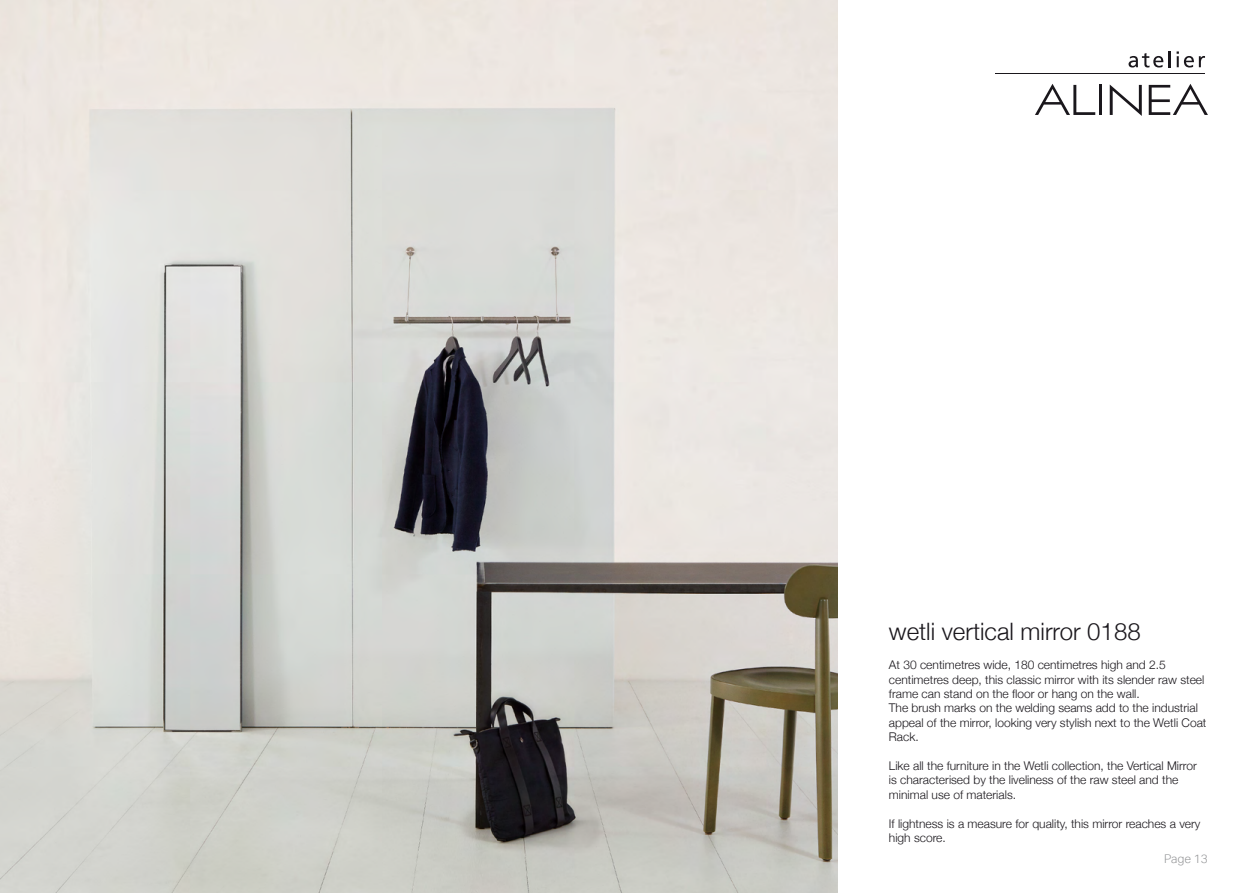
<style>
.page{position:relative;width:1259px;height:893px;background:#fff}
.page>*{position:absolute;margin:0;border:0;box-sizing:border-box;transform-origin:0 0}
.t1{font:300 24px "Helvetica Neue";color:#1a171c}
.t2{font:300 12px/14.4px "Helvetica Neue";color:#1a171c}
.t3{font:300 12px "Aktiv Grotesk";color:#929395}
</style>
<div class="page">
<img style="left:0;top:0;width:838px;height:893px">
<hr style="left:1099px;top:85px;width:3px;height:30px;background:#1a171c">
<svg style="left:1109px;top:84px;width:32px;height:31px"></svg>
<svg style="left:1035px;top:84px;width:60px;height:31px"></svg>
<svg style="left:1148px;top:84px;width:60px;height:31px"></svg>
<svg style="left:1128px;top:51px;width:42px;height:17px"></svg>
<svg style="left:1176px;top:51px;width:29px;height:17px"></svg>
<hr style="left:995px;top:73px;width:210px;height:1px;background:#1a171c">
<h1 class="t1" style="left:889px;top:612px;width:253px">wetli vertical mirror 0188</h1>
<p class="t2" style="left:889px;top:657px;width:319px">At 30 centimetres wide, 180 centimetres high and 2.5 centimetres deep, this classic mirror with its slender raw steel frame can stand on the floor or hang on the wall.<br>The brush marks on the welding seams add to the industrial appeal of the mirror, looking very stylish next to the Wetli Coat Rack.</p>
<p class="t2" style="left:889px;top:758px;width:309px">Like all the furniture in the Wetli collection, the Vertical Mirror is characterised by the liveliness of the raw steel and the minimal use of materials.</p>
<p class="t2" style="left:889px;top:815px;width:313px">If lightness is a measure for quality, this mirror reaches a very high score.</p>
<p class="t3" style="left:1164px;top:852px;width:45px">Page 13</p>
</div>
